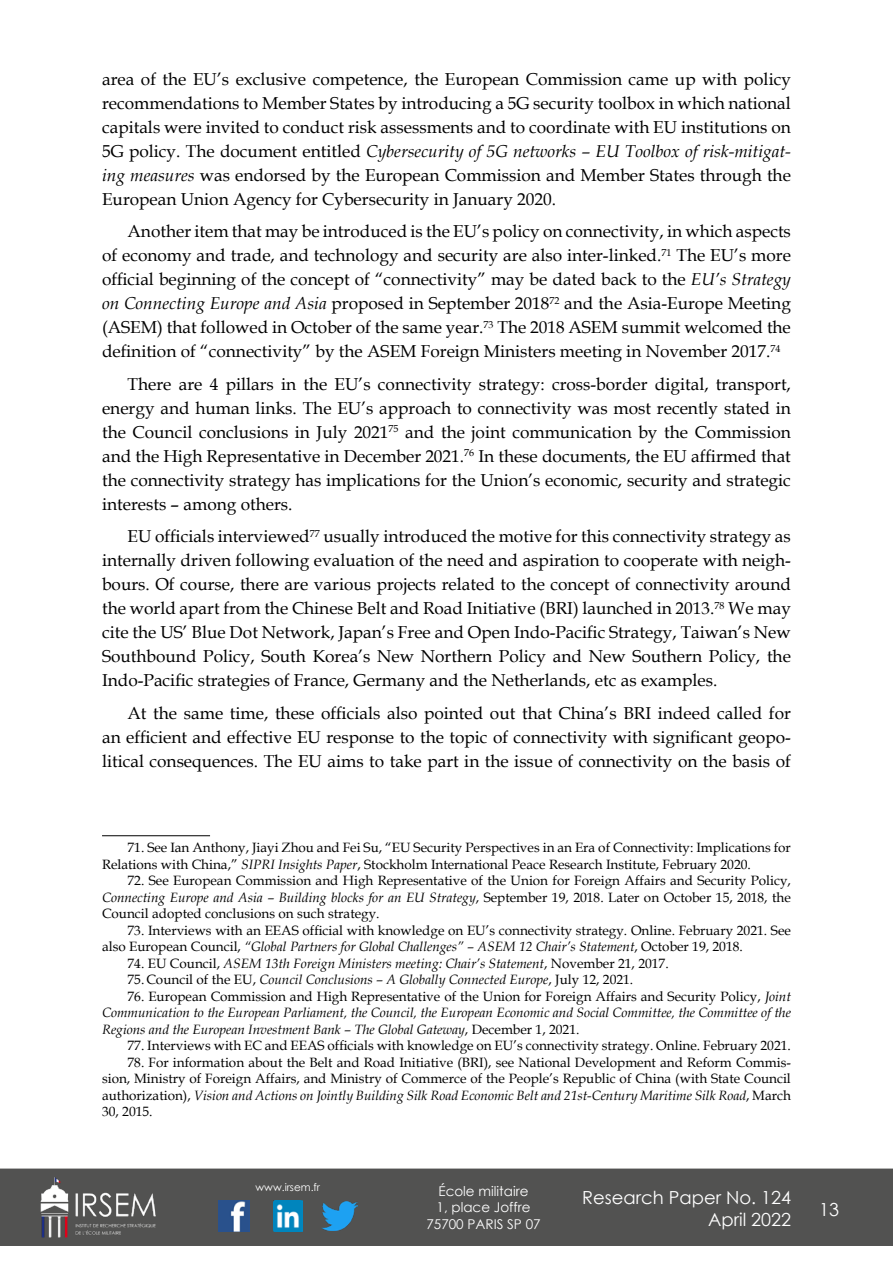
<style>
.page{position:relative;width:893px;height:1263px;background:#fff}
.page>*{position:absolute;margin:0;border:0;box-sizing:border-box;transform-origin:0 0}
.t1{font:18px/21.6px "Century Gothic";color:#fff;text-align:right}
.t2{font:17.25px/24px "Book Antiqua";color:#000;text-align:justify}
.t3{font:13.5px/16.5px "Book Antiqua";color:#000}
.t4{font:italic 13.5px/16.5px "Book Antiqua";color:#000;text-align:justify}
.t5{font:13.5px/16.2px "Century Gothic";color:#fff;text-align:center}
.t6{font:10.5px "Century Gothic";color:#fff}
.s1{font-style:italic}
.s2{font-style:normal}
</style>
<div class="page">
<div style="left:0;top:1168px;width:893px;height:78px;background:#525251;border:2px solid #525251"></div>
<img style="left:39px;top:1169px;width:117px;height:76px">
<img style="left:322px;top:1201px;width:36px;height:30px">
<img style="left:218px;top:1200px;width:31px;height:32px">
<img style="left:274px;top:1200px;width:28px;height:32px">
<hr style="left:102px;top:835px;width:108px;height:1px;background:#000">
<p class="t2" style="left:102px;top:67px;width:690px">area of the EU’s exclusive competence, the European Commission came up with policy recommendations to Member States by introducing a 5G security toolbox in which national capitals were invited to conduct risk assessments and to coordinate with EU institutions on 5G policy. The document entitled <span class="s1">Cybersecurity of 5G networks – EU Toolbox of risk-mitigat&shy;ing measures</span> was endorsed by the European Commission and Member States through the European Union Agency for Cybersecurity in January 2020.</p>
<p class="t2" style="left:102px;top:219px;width:690px;text-indent:26px">Another item that may be introduced is the EU’s policy on connectivity, in which aspects of economy and trade, and technology and security are also inter-linked.<sup>71</sup> The EU’s more official beginning of the concept of “connectivity” may be dated back to the <span class="s1">EU’s Strategy on Connecting Europe and Asia</span> proposed in September 2018<sup>72</sup> and the Asia-Europe Meeting (ASEM) that followed in October of the same year.<sup>73</sup> The 2018 ASEM summit welcomed the definition of “connectivity” by the ASEM Foreign Ministers meeting in November 2017.<sup>74</sup></p>
<p class="t2" style="left:102px;top:372px;width:690px;text-indent:26px">There are 4 pillars in the EU’s connectivity strategy: cross-border digital, transport, energy and human links. The EU’s approach to connectivity was most recently stated in the Council conclusions in July 2021<sup>75</sup> and the joint communication by the Commission and the High Representative in December 2021.<sup>76</sup> In these documents, the EU affirmed that the connectivity strategy has implications for the Union’s economic, security and strategic interests – among others.</p>
<p class="t2" style="left:102px;top:524px;width:690px;text-indent:26px">EU officials interviewed<sup>77</sup> usually introduced the motive for this connectivity strategy as internally driven following evaluation of the need and aspiration to cooperate with neigh&shy;bours. Of course, there are various projects related to the concept of connectivity around the world apart from the Chinese Belt and Road Initiative (BRI) launched in 2013.<sup>78</sup> We may cite the US’ Blue Dot Network, Japan’s Free and Open Indo-Pacific Strategy, Taiwan’s New Southbound Policy, South Korea’s New Northern Policy and New Southern Policy, the Indo-Pacific strategies of France, Germany and the Netherlands, etc as examples.</p>
<p class="t2" style="left:102px;top:701px;width:690px;text-indent:26px">At the same time, these officials also pointed out that China’s BRI indeed called for an efficient and effective EU response to the topic of connectivity with significant geopo&shy;litical consequences. The EU aims to take part in the issue of connectivity on the basis of</p>
<p class="t3" style="left:102px;top:839px;width:690px;text-indent:26px">71. See Ian Anthony, Jiayi Zhou and Fei Su, “EU Security Perspectives in an Era of Connectivity: Implications for<br>Relations with China,” <span class="s1">SIPRI Insights Paper</span>, Stockholm International Peace Research Institute, February 2020.</p>
<p class="t3" style="left:102px;top:872px;width:690px;text-align:justify;text-indent:26px">72. See European Commission and High Representative of the Union for Foreign Affairs and Security Policy, <span class="s1">Connecting Europe and Asia – Building blocks for an EU Strategy</span>, September 19, 2018. Later on October 15, 2018, the Council adopted conclusions on such strategy.</p>
<p class="t3" style="left:102px;top:921px;width:690px;text-indent:26px">73. Interviews with an EEAS official with knowledge on EU’s connectivity strategy. Online. February 2021. See also European Council, <span class="s1">“Global Partners for Global Challenges” – ASEM 12 Chair’s Statement</span>, October 19, 2018.</p>
<p class="t4" style="left:128px;top:954px;width:543px"><span class="s2">74. EU Council,</span> ASEM 13th Foreign Ministers meeting: Chair’s Statement<span class="s2">, November 21, 2017.</span></p>
<p class="t4" style="left:128px;top:971px;width:507px"><span class="s2">75. Council of the EU,</span> Council Conclusions – A Globally Connected Europe<span class="s2">, July 12, 2021.</span></p>
<p class="t4" style="left:102px;top:987px;width:690px;text-indent:26px"><span class="s2">76. European Commission and High Representative of the Union for Foreign Affairs and Security Policy,</span> Joint Communication to the European Parliament, the Council, the European Economic and Social Committee, the Committee of the Regions and the European Investment Bank – The Global Gateway<span class="s2">, December 1, 2021.</span></p>
<p class="t3" style="left:128px;top:1037px;width:665px">77. Interviews with EC and EEAS officials with knowledge on EU’s connectivity strategy. Online. February 2021.</p>
<p class="t3" style="left:102px;top:1053px;width:690px;text-align:justify;text-indent:26px">78. For information about the Belt and Road Initiative (BRI), see National Development and Reform Commis&shy;sion, Ministry of Foreign Affairs, and Ministry of Commerce of the People’s Republic of China (with State Council authorization), <span class="s1">Vision and Actions on Jointly Building Silk Road Economic Belt and 21st-Century Maritime Silk Road</span>, March 30, 2015.</p>
<p class="t6" style="left:256px;top:1179px;width:66px">www.irsem.fr</p>
<p class="t5" style="left:426px;top:1183px;width:116px">École militaire<br>1, place Joffre<br>75700 PARIS SP 07</p>
<p class="t1" style="left:582px;top:1186px;width:210px">Research Paper No. 124<br>April 2022</p>
<p class="t1" style="left:819px;top:1198px;width:21px">13</p>
</div>
